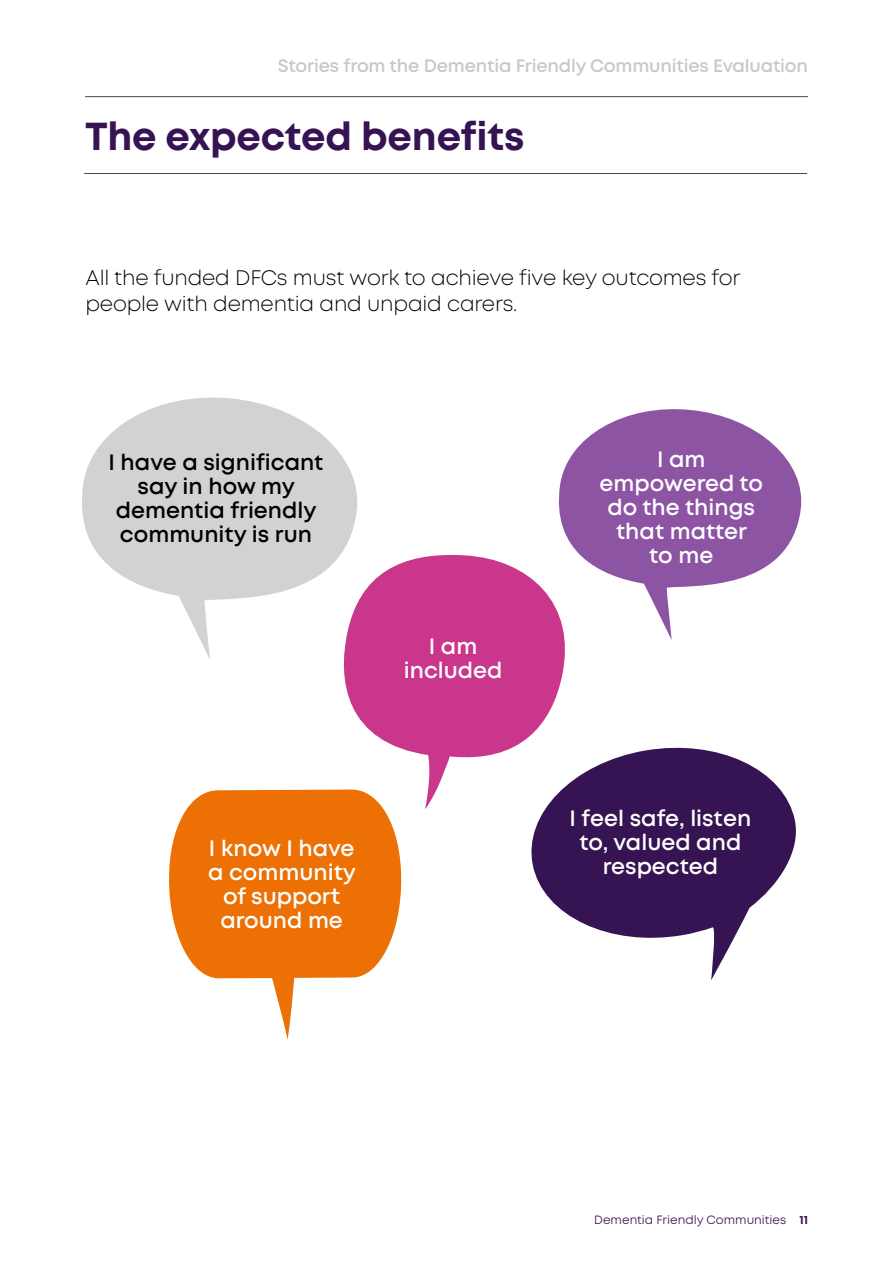
<style>
.page{position:relative;width:893px;height:1263px;background:#fff}
.page>*{position:absolute;margin:0;border:0;box-sizing:border-box;transform-origin:0 0}
.t1{font:700 39px "Mont";letter-spacing:-.005em;color:#361352}
.t2{font:600 22.2px/24px "Mont";color:#fff;text-align:center}
.t3{font:600 22.2px/24px "Mont";color:#000;text-align:center}
.t4{font:300 21px/25.5px "Mont";letter-spacing:-.01em;color:#000}
.t5{font:600 18px "Mont";letter-spacing:-.01em;color:#cdc7c3}
.t6{font:12px "Mont";color:#361352}
.s1{font-weight:700}
</style>
<div class="page">
<hr style="left:85px;top:96px;width:723px;height:1px;background:#4c4a48">
<hr style="left:84px;top:173px;width:723px;height:1px;background:#4c4a48">
<svg style="left:82px;top:397px;width:275px;height:262px;fill:#d2d2d2"></svg>
<svg style="left:169px;top:789px;width:232px;height:251px;fill:#ed7004"></svg>
<svg style="left:531px;top:747px;width:265px;height:233px;fill:#361352"></svg>
<svg style="left:337px;top:551px;width:241px;height:258px;fill:#c9368c"></svg>
<svg style="left:550px;top:409px;width:252px;height:231px;fill:#8c54a3"></svg>
<p class="t5" style="left:278px;top:54px;width:532px">Stories from the Dementia Friendly Communities Evaluation</p>
<h1 class="t1" style="left:85px;top:111px;width:441px">The expected benefits</h1>
<p class="t4" style="left:86px;top:265px;width:656px">All the funded DFCs must work to achieve five key outcomes for people with dementia and unpaid carers.</p>
<p class="t3" style="left:109px;top:451px;width:216px">I have a significant say in how my dementia friendly community is run</p>
<p class="t2" style="left:404px;top:634px;width:100px">I am included</p>
<p class="t2" style="left:208px;top:836px;width:149px">I know I have a community of support around me</p>
<p class="t2" style="left:599px;top:447px;width:165px">I am empowered to do the things that matter<br>to me</p>
<p class="t2" style="left:569px;top:807px;width:183px">I feel safe, listen to, valued and respected</p>
<p class="t6" style="left:594px;top:1212px;width:215px">Dementia Friendly Communities <span class="s1">11</span></p>
</div>
